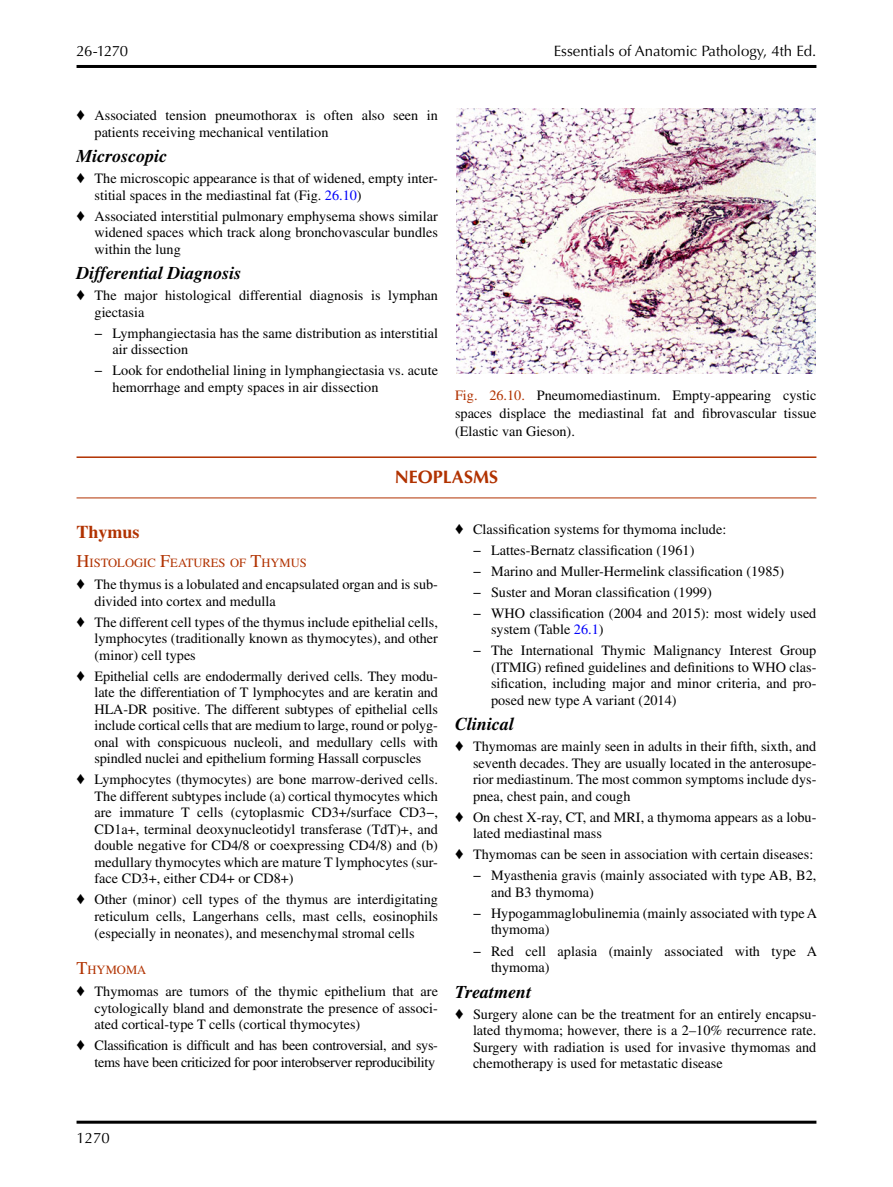
<style>
.page{position:relative;width:893px;height:1187px;background:#fff}
.page>*{position:absolute;margin:0;border:0;box-sizing:border-box;transform-origin:0 0}
.t1{font:italic 700 18px "Cflfcm Sxdlnk Times";color:#000}
.t2{font:700 18px "Wwxvqc Fxxpsj Optima";color:#b13200}
.t3{font:700 18px "Cvgrrr Nhjktr Times";color:#b13200}
.t4{font:15px "Nyxxjt Qqcyxy Optima";color:#000}
.t5{font:14.25px/16.5px "Yxqjmb Ghwfkn Times";color:#000}
.t6{font:14.25px/16.5px "Yxqjmb Ghwfkn Times";letter-spacing:-.025em;color:#000;text-align:right}
.t7{font:12.6px "Yxqjmb Ghwfkn Times";color:#b13200}
.s1{color:#0000fa}
.s2{color:#b13200}
.s3{font-size:18px}
</style>
<div class="page">
<hr style="left:77px;top:1120px;width:739px;height:3px;background:#000">
<hr style="left:77px;top:456px;width:739px;height:2px;background:#b13200">
<hr style="left:77px;top:497px;width:739px;height:1px;background:#b13200">
<img style="left:456px;top:108px;width:359px;height:265px">
<hr style="left:77px;top:65px;width:739px;height:3px;background:#000">
<p class="t4" style="left:77px;top:45px;width:53px">26-1270</p>
<p class="t4" style="left:554px;top:45px;width:264px">Essentials of Anatomic Pathology, 4th Ed.</p>
<p class="t5" style="left:95px;top:108px;width:345px;text-indent:-18px">♦ Associated tension pneumothorax is often also seen in patients receiving mechanical ventilation</p>
<p class="t1" style="left:77px;top:150px;width:92px">Microscopic</p>
<p class="t5" style="left:95px;top:171px;width:345px;text-indent:-18px">♦ The microscopic appearance is that of widened, empty inter&shy;stitial spaces in the mediastinal fat (Fig. <span class="s1">26.10</span> )</p>
<p class="t5" style="left:95px;top:209px;width:345px;text-align:justify;text-indent:-18px">♦ Associated interstitial pulmonary emphysema shows similar widened spaces which track along bronchovascular bundles within the lung</p>
<p class="t1" style="left:77px;top:267px;width:167px">Differential Diagnosis</p>
<p class="t5" style="left:95px;top:288px;width:345px;text-indent:-18px">♦ The major histological differential diagnosis is lymphan giectasia</p>
<p class="t5" style="left:113px;top:326px;width:327px;text-indent:-18px">− Lymphangiectasia has the same distribution as interstitial air dissection</p>
<p class="t5" style="left:113px;top:363px;width:327px;text-indent:-18px">− Look for endothelial lining in lymphangiectasia vs. acute hemorrhage and empty spaces in air dissection</p>
<p class="t5" style="left:455px;top:387px;width:363px;line-height:18px;text-align:justify"><span class="s2">Fig. 26.10.</span> Pneumomediastinum . Empty-appearing cystic spaces displace the mediastinal fat and fibrovascular tissue (Elastic van Gieson).</p>
<p class="t2" style="left:395px;top:470px;width:105px">NEOPLASMS</p>
<p class="t3" style="left:77px;top:525px;width:65px">Thymus</p>
<p class="t7" style="left:77px;top:558px;width:232px"><span class="s3">H</span>ISTOLOGIC <span class="s3">F</span>EATURES OF <span class="s3">T</span>HYMUS</p>
<p class="t5" style="left:95px;top:577px;width:345px;text-indent:-18px">♦ The thymus is a lobulated and encapsulated organ and is sub&shy;divided into cortex and medulla</p>
<p class="t5" style="left:95px;top:615px;width:345px;text-align:justify;text-indent:-18px">♦ The different cell types of the thymus include epithelial cells, lymphocytes (traditionally known as thymocytes), and other (minor) cell types</p>
<p class="t5" style="left:95px;top:669px;width:345px;text-align:justify;text-indent:-18px">♦ Epithelial cells are endodermally derived cells. They modu&shy;late the differentiation of T lymphocytes and are keratin and HLA-DR positive. The different subtypes of epithelial cells include cortical cells that are medium to large, round or polyg&shy;onal with conspicuous nucleoli, and medullary cells with spindled nuclei and epithelium forming Hassall corpuscles</p>
<p class="t5" style="left:95px;top:772px;width:345px;text-align:justify;text-indent:-18px">♦ Lymphocytes (thymocytes) are bone marrow-derived cells.<br>The different subtypes include (a) cortical thymocytes which are immature T cells (cytoplasmic CD3+/surface CD3−, CD1a+, terminal deoxynucleotidyl transferase (TdT)+, and double negative for CD4/8 or coexpressing CD4/8) and (b) medullary thymocytes which are mature T lymphocytes (sur&shy;face CD3+, either CD4+ or CD8+)</p>
<p class="t5" style="left:95px;top:892px;width:345px;text-align:justify;text-indent:-18px">♦ Other (minor) cell types of the thymus are interdigitating reticulum cells, Langerhans cells, mast cells, eosinophils (especially in neonates), and mesenchymal stromal cells</p>
<p class="t7" style="left:77px;top:964px;width:71px"><span class="s3">T</span>HYMOMA</p>
<p class="t5" style="left:95px;top:984px;width:345px;text-align:justify;text-indent:-18px">♦ Thymomas are tumors of the thymic epithelium that are cytologically bland and demonstrate the presence of associ&shy;ated cortical-type T cells (cortical thymocytes)</p>
<p class="t6" style="left:77px;top:1038px;width:363px">♦ Classification is difficult and has been controversial, and sys&shy;tems have been criticized for poor interobserver reproducibility</p>
<p class="t5" style="left:473px;top:520px;width:345px;line-height:21px;text-indent:-18px">♦ Classification systems for thymoma include:<br>− Lattes-Bernatz classification (1961)<br>− Marino and Muller-Hermelink classification (1985)<br>− Suster and Moran classification (1999)<br>− WHO classification (2004 and 2015): most widely used</p>
<p class="t5" style="left:473px;top:620px;width:345px;line-height:21px;text-indent:18px">system (Table <span class="s1">26.1</span> )<br>− The International Thymic Malignancy Interest Group</p>
<p class="t5" style="left:491px;top:660px;width:327px;text-align:justify">(ITMIG) refined guidelines and definitions to WHO clas&shy;sification, including major and minor criteria, and pro&shy;posed new type A variant (2014)</p>
<p class="t1" style="left:455px;top:717px;width:61px">Clinical</p>
<p class="t5" style="left:473px;top:739px;width:345px;text-align:justify;text-indent:-18px">♦ Thymomas are mainly seen in adults in their fifth, sixth, and seventh decades. They are usually located in the anterosupe&shy;rior mediastinum. The most common symptoms include dys&shy;pnea, chest pain, and cough</p>
<p class="t5" style="left:473px;top:810px;width:345px;text-indent:-18px">♦ On chest X-ray, CT, and MRI, a thymoma appears as a lobu&shy;lated mediastinal mass</p>
<p class="t5" style="left:455px;top:845px;width:363px;line-height:21px;text-align:right">♦ Thymomas can be seen in association with certain diseases: − Myasthenia gravis (mainly associated with type AB, B2,</p>
<p class="t5" style="left:473px;top:883px;width:346px;line-height:21px;text-indent:18px">and B3 thymoma)<br>− Hypogammaglobulinemia (mainly associated with type A</p>
<p class="t5" style="left:473px;top:920px;width:346px;line-height:21px;text-indent:18px">thymoma)<br>− Red cell aplasia (mainly associated with type A</p>
<p class="t5" style="left:491px;top:960px;width:60px">thymoma)</p>
<p class="t1" style="left:455px;top:984px;width:78px">Treatment</p>
<p class="t5" style="left:473px;top:1006px;width:345px;text-align:justify;text-indent:-18px">♦ Surgery alone can be the treatment for an entirely encapsu&shy;lated thymoma; however, there is a 2–10% recurrence rate.<br>Surgery with radiation is used for invasive thymomas and chemotherapy is used for metastatic disease</p>
<p class="t4" style="left:77px;top:1131px;width:35px">1270</p>
</div>
